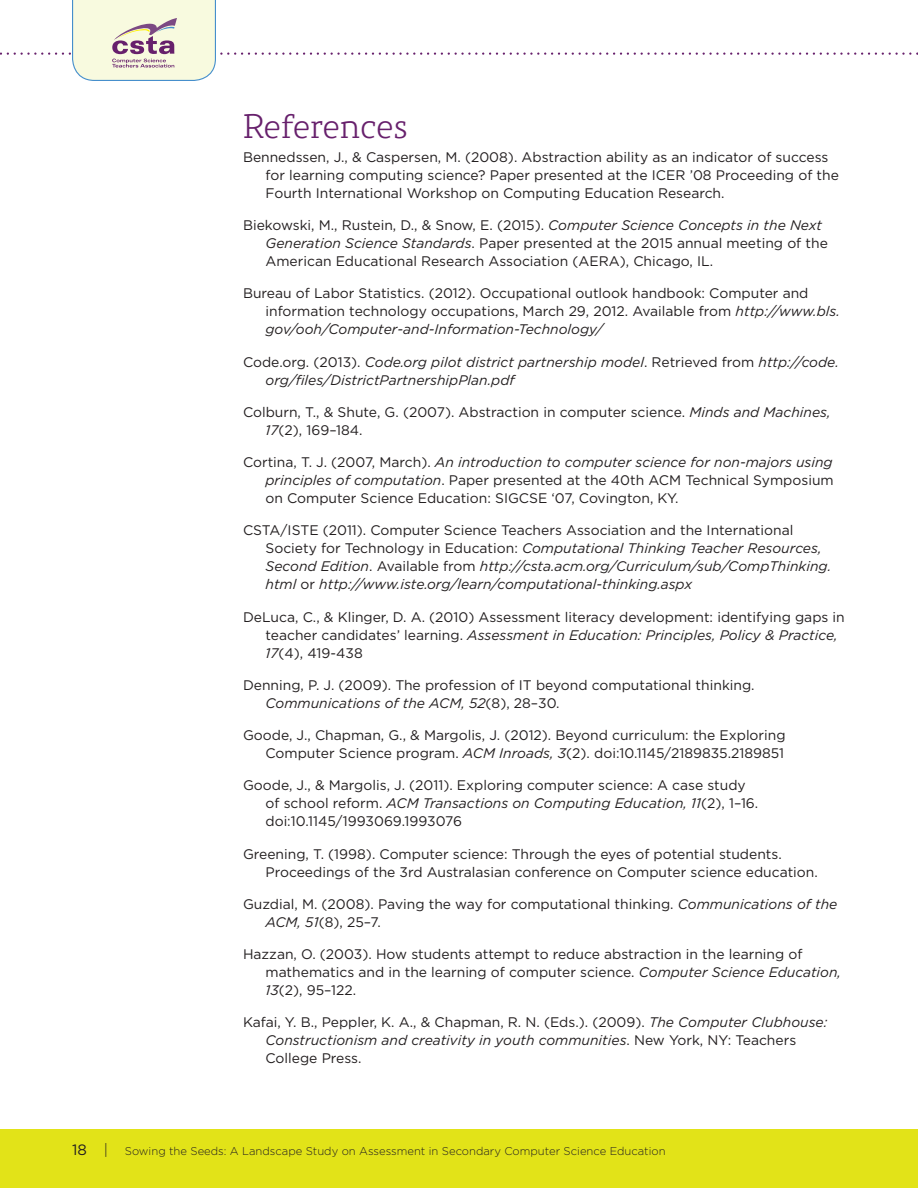
<style>
.page{position:relative;width:918px;height:1188px;background:#fff}
.page>*{position:absolute;margin:0;border:0;box-sizing:border-box;transform-origin:0 0}
.t1{font:33px "Precious Serif";letter-spacing:-.005em;color:#67206c}
.t2{font:15px "Gotham";color:#231f20}
.t3{font:13.8px/18px "Gotham";color:#231f20}
.t4{font:italic 13.8px/18px "Gotham";color:#231f20}
.t5{font:300 11.25px "Gotham";color:#231f20}
.s1{font-style:italic}
.s2{font-style:normal}
.s3{font-weight:300}
</style>
<div class="page">
<svg style="left:0;top:0;width:918px;height:81px"></svg>
<div style="left:0;top:1130px;width:918px;height:58px;background:#e2e318"></div>
<h1 class="t1" style="left:243px;top:105px;width:166px">References</h1>
<p class="t3" style="left:266px;top:148px;width:575px;text-indent:-23px">Bennedssen, J., &amp; Caspersen, M. (2008). Abstraction ability as an indicator of success for learning computing science? Paper presented at the ICER ’08 Proceeding of the<br>Fourth International Workshop on Computing Education Research.</p>
<p class="t3" style="left:266px;top:216px;width:564px;text-indent:-23px">Biekowski, M., Rustein, D., &amp; Snow, E. (2015). <span class="s1">Computer Science Concepts in the Next<br>Generation Science Standards</span>. Paper presented at the 2015 annual meeting of the<br>American Educational Research Association (AERA), Chicago, IL.</p>
<p class="t3" style="left:266px;top:284px;width:576px;text-indent:-23px">Bureau of Labor Statistics. (2012). Occupational outlook handbook: Computer and information technology occupations, March 29, 2012. Available from <span class="s1">http://www.bls. gov/ooh/Computer-and-Information-Technology/</span></p>
<p class="t4" style="left:266px;top:353px;width:575px;text-indent:-23px"><span class="s2">Code.org. (2013).</span> Code.org pilot district partnership model<span class="s2">. Retrieved from</span> http://code. org/files/DistrictPartnershipPlan.pdf</p>
<p class="t3" style="left:266px;top:403px;width:567px;text-indent:-23px">Colburn, T., &amp; Shute, G. (2007). Abstraction in computer science. <span class="s1">Minds and Machines,<br>17</span>(2), 169–184.</p>
<p class="t3" style="left:266px;top:453px;width:570px;text-align:justify;text-indent:-23px">Cortina, T. J. (2007, March). <span class="s1">An introduction to computer science for non-majors using principles of computation</span>. Paper presented at the 40th ACM Technical Symposium on Computer Science Education: SIGCSE ‘07, Covington, KY.</p>
<p class="t4" style="left:266px;top:521px;width:567px;text-indent:-23px"><span class="s2">CSTA/ISTE (2011). Computer Science Teachers Association and the International Society for Technology in Education:</span> Computational Thinking Teacher Resources, Second Edition<span class="s2">. Available from</span> http://csta.acm.org/Curriculum/sub/CompThinking. html <span class="s2">or</span> http://www.iste.org/learn/computational-thinking.aspx</p>
<p class="t3" style="left:266px;top:607px;width:581px;text-indent:-23px">DeLuca, C., &amp; Klinger, D. A. (2010) Assessment literacy development: identifying gaps in teacher candidates’ learning. <span class="s1">Assessment in Education: Principles, Policy &amp; Practice,<br>17</span>(4), 419-438</p>
<p class="t3" style="left:266px;top:676px;width:491px;text-indent:-23px">Denning, P. J. (2009). The profession of IT beyond computational thinking.<br><span class="s1">Communications of the ACM, 52</span>(8), 28–30.</p>
<p class="t3" style="left:243px;top:726px;width:544px;text-align:right">Goode, J., Chapman, G., &amp; Margolis, J. (2012). Beyond curriculum: the Exploring<br>Computer Science program. <span class="s1">ACM Inroads, 3</span>(2). doi:10.1145/2189835.2189851</p>
<p class="t3" style="left:266px;top:776px;width:494px;text-indent:-23px">Goode, J., &amp; Margolis, J. (2011). Exploring computer science: A case study of school reform. <span class="s1">ACM Transactions on Computing Education, 11</span>(2), 1–16. doi:10.1145/1993069.1993076</p>
<p class="t3" style="left:266px;top:844px;width:554px;text-indent:-23px">Greening, T. (1998). Computer science: Through the eyes of potential students.<br>Proceedings of the 3rd Australasian conference on Computer science education.</p>
<p class="t3" style="left:266px;top:895px;width:573px;text-indent:-23px">Guzdial, M. (2008). Paving the way for computational thinking. <span class="s1">Communications of the<br>ACM, 51</span>(8), 25–7.</p>
<p class="t3" style="left:266px;top:945px;width:577px;text-indent:-23px">Hazzan, O. (2003). How students attempt to reduce abstraction in the learning of mathematics and in the learning of computer science. <span class="s1">Computer Science Education,<br>13</span>(2), 95–122.</p>
<p class="t3" style="left:266px;top:1013px;width:563px;text-indent:-23px">Kafai, Y. B., Peppler, K. A., &amp; Chapman, R. N. (Eds.). (2009). <span class="s1">The Computer Clubhouse:<br>Constructionism and creativity in youth communities</span>. New York, NY: Teachers<br>College Press.</p>
<p class="t2" style="left:72px;top:1140px;width:37px">18 <span class="s3">|</span></p>
<p class="t5" style="left:125px;top:1144px;width:542px">Sowing the Seeds: A Landscape Study on Assessment in Secondary Computer Science Education</p>
</div>
